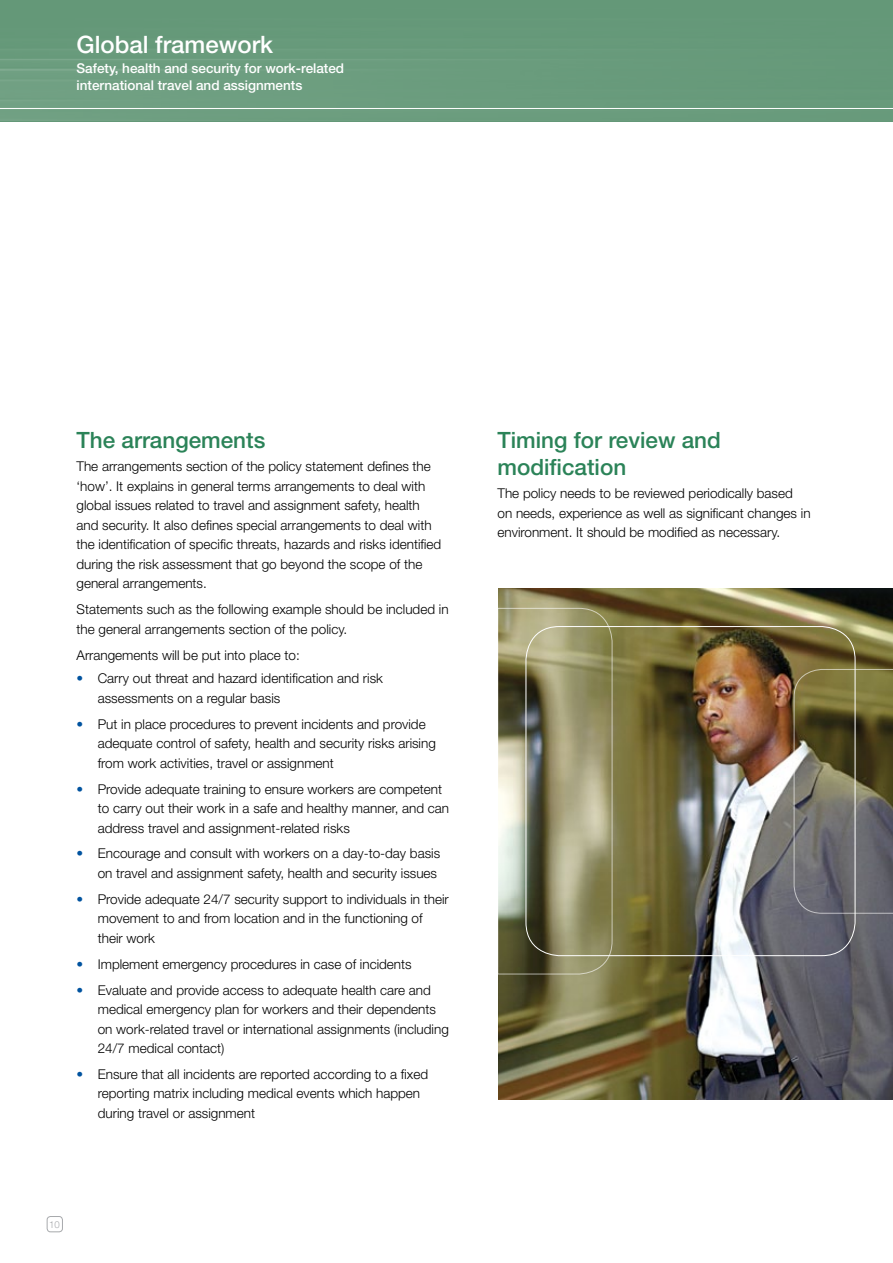
<style>
.page{position:relative;width:893px;height:1263px;background:#fff}
.page>*{position:absolute;margin:0;border:0;box-sizing:border-box;transform-origin:0 0}
.t1{font:500 24px "Helvetica Neue";color:#fff}
.t2{font:500 22.5px/27px "Helvetica Neue";color:#2b8358}
.t3{font:300 13.5px/19.5px "Helvetica Neue";color:#000}
.t4{font:500 13.5px/16.5px "Helvetica Neue";color:#fff}
.t5{font:300 9.6px "Helvetica Neue";color:#a7a9ac}
.s1{color:#00539f}
</style>
<div class="page">
<div style="left:47px;top:1216px;width:16px;height:16px;border:1px solid #a7a9ac;border-radius:3px"></div>
<img style="left:0;top:0;width:893px;height:121px">
<hr style="left:0;top:108px;width:893px;height:1px;background:#fff">
<img style="left:498px;top:589px;width:395px;height:511px">
<svg style="left:793px;top:669px;width:100px;height:245px;background:#6b6755"></svg>
<svg style="left:498px;top:608px;width:115px;height:367px;background:#939170"></svg>
<div style="left:526px;top:626px;width:329px;height:330px;border:1px solid #fff;border-radius:33px"></div>
<h1 class="t1" style="left:77px;top:30px;width:198px">Global framework</h1>
<p class="t4" style="left:77px;top:60px;width:269px">Safety, health and security for work-related international travel and assignments</p>
<h2 class="t2" style="left:77px;top:426px;width:190px">The arrangements</h2>
<p class="t3" style="left:77px;top:456px;width:366px">The arrangements section of the policy statement defines the ‘how’. It explains in general terms arrangements to deal with global issues related to travel and assignment safety, health and security. It also defines special arrangements to deal with the identification of specific threats, hazards and risks identified during the risk assessment that go beyond the scope of the general arrangements.</p>
<p class="t3" style="left:77px;top:599px;width:374px">Statements such as the following example should be included in the general arrangements section of the policy.</p>
<p class="t3" style="left:77px;top:645px;width:225px">Arrangements will be put into place to:</p>
<p class="t3" style="left:98px;top:668px;width:287px;text-indent:-21px"><span class="s1">•</span> Carry out threat and hazard identification and risk assessments on a regular basis</p>
<p class="t3" style="left:98px;top:714px;width:340px;text-indent:-21px"><span class="s1">•</span> Put in place procedures to prevent incidents and provide adequate control of safety, health and security risks arising from work activities, travel or assignment</p>
<p class="t3" style="left:98px;top:779px;width:353px;text-indent:-21px"><span class="s1">•</span> Provide adequate training to ensure workers are competent to carry out their work in a safe and healthy manner, and can address travel and assignment-related risks</p>
<p class="t3" style="left:77px;top:843px;width:365px;text-align:right"><span class="s1">•</span> Encourage and consult with workers on a day-to-day basis on travel and assignment safety, health and security issues</p>
<p class="t3" style="left:98px;top:889px;width:353px;text-indent:-21px"><span class="s1">•</span> Provide adequate 24/7 security support to individuals in their movement to and from location and in the functioning of their work</p>
<p class="t3" style="left:77px;top:954px;width:337px"><span class="s1">•</span> Implement emergency procedures in case of incidents</p>
<p class="t3" style="left:98px;top:980px;width:353px;text-indent:-21px"><span class="s1">•</span> Evaluate and provide access to adequate health care and medical emergency plan for workers and their dependents on work-related travel or international assignments (including 24/7 medical contact)</p>
<p class="t3" style="left:98px;top:1064px;width:332px;text-indent:-21px"><span class="s1">•</span> Ensure that all incidents are reported according to a fixed reporting matrix including medical events which happen during travel or assignment</p>
<p class="t5" style="left:49px;top:1218px;width:12px">10</p>
<h2 class="t2" style="left:497px;top:426px;width:225px">Timing for review and modification</h2>
<p class="t3" style="left:497px;top:483px;width:315px">The policy needs to be reviewed periodically based on needs, experience as well as significant changes in environment. It should be modified as necessary.</p>
</div>
